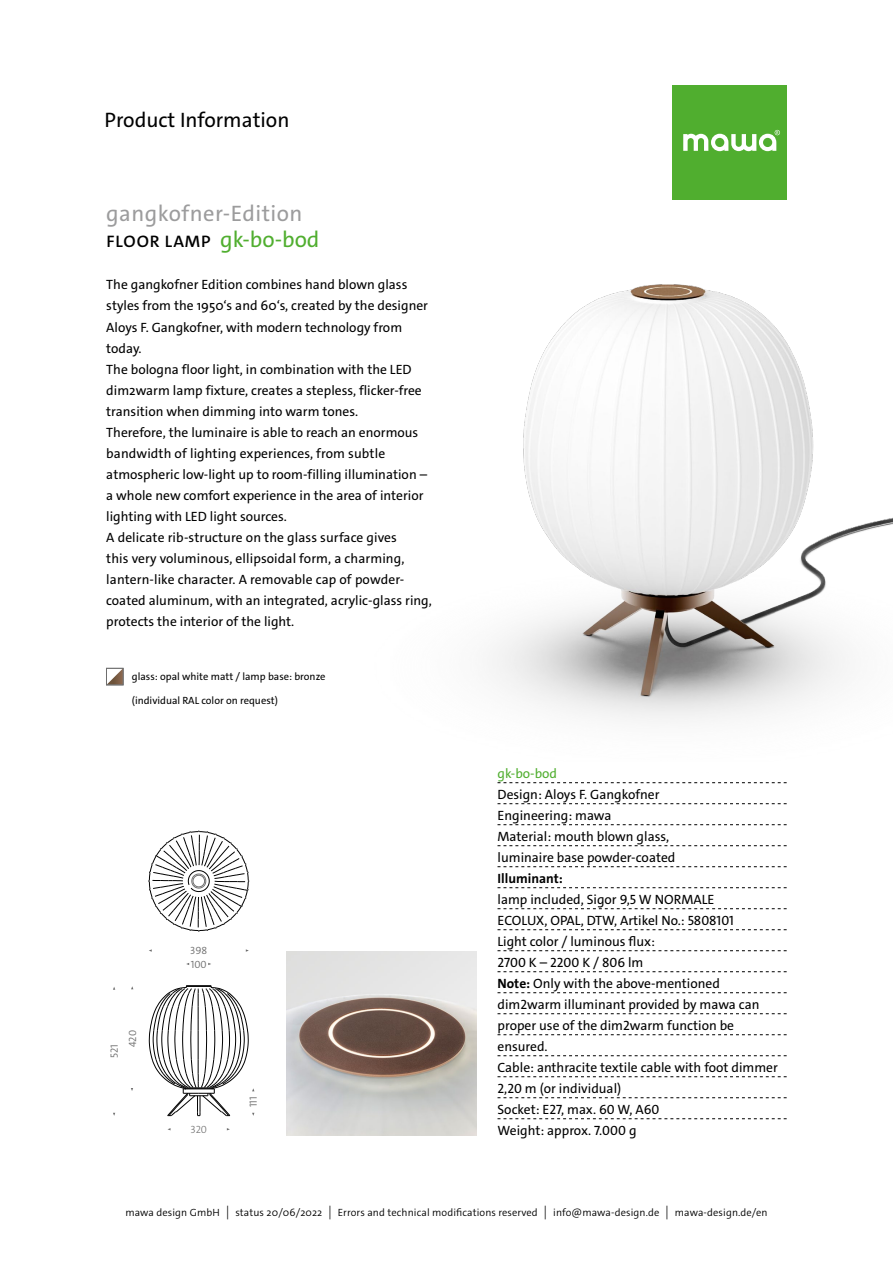
<style>
.page{position:relative;width:893px;height:1263px;background:#fff}
.page>*{position:absolute;margin:0;border:0;box-sizing:border-box;transform-origin:0 0}
.t1{font:22.5px "The Sans C4 s";letter-spacing:.02em;color:#9c9c9d}
.t2{font:21px "The Sans C4 s";color:#000}
.t3{font:600 16.8px "The Sans C4 s";letter-spacing:.055em;color:#000}
.t4{font:13.5px/21px "The Sans C4 s";color:#000}
.t5{font:700 13.5px "The Sans C4 s";color:#000}
.t6{font:13.5px "The Sans C4 s";color:#50ae2f}
.t7{font:300 10.5px "The Sans C4 s";letter-spacing:.01em;color:#000}
.t8{font:10.5px "The Sans C4 s";color:#000}
.t9{font:300 10.5px/13.4px "The Sans C4 s";color:#6e6e6e}
.t10{font:300 10.5px "The Sans C4 s";color:#6e6e6e}
.s1{font-weight:400;font-size:22.5px;color:#50ae2f}
.s2{font-weight:700}
</style>
<div class="page">
<div style="left:672px;top:85px;width:115px;height:115px;background:#50ae2f"></div>
<svg style="left:683px;top:130px;width:97px;height:21px"></svg>
<svg style="left:497px;top:782px;width:290px;height:1px"></svg>
<svg style="left:497px;top:803px;width:290px;height:1px"></svg>
<svg style="left:497px;top:824px;width:290px;height:1px"></svg>
<svg style="left:497px;top:845px;width:290px;height:1px"></svg>
<svg style="left:497px;top:866px;width:290px;height:1px"></svg>
<svg style="left:497px;top:887px;width:290px;height:1px"></svg>
<svg style="left:497px;top:908px;width:290px;height:1px"></svg>
<svg style="left:497px;top:929px;width:290px;height:1px"></svg>
<svg style="left:497px;top:950px;width:290px;height:1px"></svg>
<svg style="left:497px;top:971px;width:290px;height:1px"></svg>
<svg style="left:497px;top:992px;width:290px;height:1px"></svg>
<svg style="left:497px;top:1013px;width:290px;height:1px"></svg>
<svg style="left:497px;top:1034px;width:290px;height:1px"></svg>
<svg style="left:497px;top:1055px;width:290px;height:1px"></svg>
<svg style="left:497px;top:1076px;width:290px;height:1px"></svg>
<svg style="left:497px;top:1097px;width:290px;height:1px"></svg>
<svg style="left:497px;top:1118px;width:290px;height:1px"></svg>
<svg style="left:108px;top:670px;width:13px;height:13px"></svg>
<div style="left:106px;top:668px;width:17px;height:17px;border:1px solid #6e6e6e"></div>
<img style="left:492px;top:284px;width:401px;height:436px">
<svg style="left:148px;top:831px;width:101px;height:100px"></svg>
<svg style="left:149px;top:985px;width:105px;height:131px"></svg>
<img style="left:287px;top:951px;width:189px;height:184px">
<h2 class="t2" style="left:105px;top:106px;width:186px">Product Information</h2>
<h1 class="t1" style="left:106px;top:199px;width:198px">gangkofner-Edition</h1>
<p class="t3" style="left:107px;top:231px;width:215px">FLOOR LAMP <span class="s1">gk-bo-bod</span></p>
<p class="t4" style="left:106px;top:274px;width:327px">The gangkofner Edition combines hand blown glass styles from the 1950‘s and 60‘s, created by the designer Aloys F. Gangkofner, with modern technology from today.<br>The bologna floor light, in combination with the LED dim2warm lamp fixture, creates a stepless, flicker-free transition when dimming into warm tones.<br>Therefore, the luminaire is able to reach an enormous bandwidth of lighting experiences, from subtle atmospheric low-light up to room-filling illumination – a whole new comfort experience in the area of interior lighting with LED light sources.<br>A delicate rib-structure on the glass surface gives<br>this very voluminous, ellipsoidal form, a charming, lantern-like character. A removable cap of powder&shy;coated aluminum, with an integrated, acrylic-glass ring, protects the interior of the light.</p>
<p class="t8" style="left:132px;top:669px;width:195px">glass: opal white matt / lamp base: bronze</p>
<p class="t8" style="left:132px;top:693px;width:148px">(individual RAL color on request)</p>
<p class="t9" style="left:108px;top:1058px;width:15px;rotate:-90deg">521</p>
<p class="t9" style="left:126px;top:1047px;width:18px;rotate:-90deg">420</p>
<p class="t9" style="left:190px;top:944px;width:18px">398<br>100</p>
<p class="t10" style="left:191px;top:1122px;width:18px">320</p>
<p class="t9" style="left:247px;top:1107px;width:12px;rotate:-90deg">111</p>
<p class="t6" style="left:497px;top:765px;width:61px">gk-bo-bod</p>
<p class="t4" style="left:497px;top:784px;width:179px">Design: Aloys F. Gangkofner<br>Engineering: mawa<br>Material: mouth blown glass, luminaire base powder-coated</p>
<p class="t5" style="left:497px;top:870px;width:67px">Illuminant:</p>
<p class="t4" style="left:497px;top:889px;width:282px">lamp included, Sigor 9,5 W NORMALE<br>ECOLUX, OPAL, DTW, Artikel No.: 5808101<br>Light color / luminous flux:<br>2700 K – 2200 K / 806 lm<br><span class="s2">Note:</span> Only with the above-mentioned dim2warm illuminant provided by mawa can proper use of the dim2warm function be ensured.<br>Cable: anthracite textile cable with foot dimmer<br>2,20 m (or individual)<br>Socket: E27, max. 60 W, A60<br>Weight: approx. 7.000 g</p>
<p class="t7" style="left:125px;top:1206px;width:644px">mawa design GmbH ⏐ status 20/06/2022 ⏐ Errors and technical modifications reserved ⏐ info@mawa-design.de ⏐ mawa-design.de/en</p>
</div>
